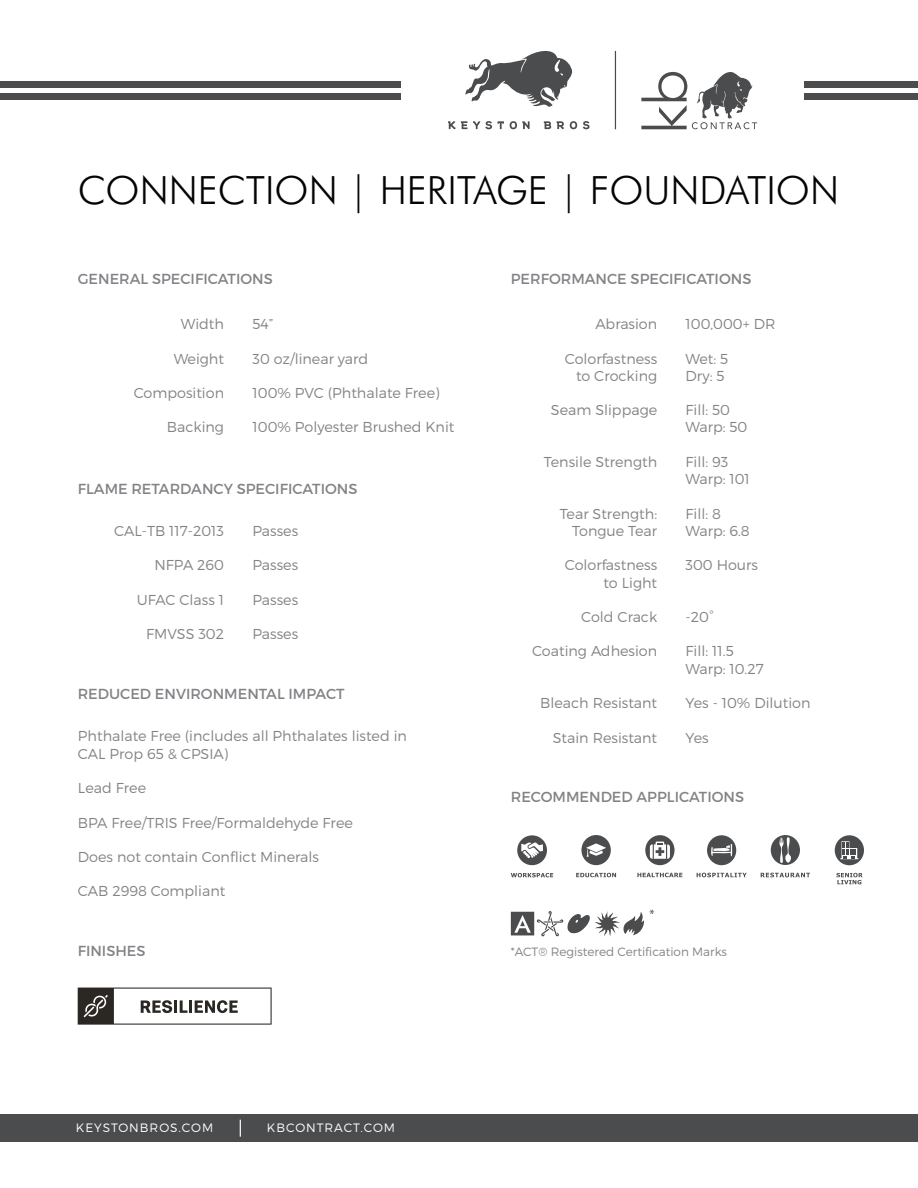
<style>
.page{position:relative;width:918px;height:1188px;background:#fff}
.page>*{position:absolute;margin:0;border:0;box-sizing:border-box;transform-origin:0 0}
.t1{font:300 39px "Futura BT";color:#040503}
.t2{font:14.55px "Montserrat";color:#818386}
.t3{font:300 14.4px/17.2px "Montserrat";color:#818386}
.t4{font:300 12.15px "Montserrat";letter-spacing:.08em;color:#fff}
.t5{font:300 12px "Montserrat";color:#818386}
</style>
<div class="page">
<div style="left:0;top:1115px;width:918px;height:27px;background:#4b4c4d"></div>
<svg style="left:240px;top:1120px;width:1px;height:17px"></svg>
<div style="left:0;top:93px;width:400px;height:6px;background:#4b4c4d"></div>
<div style="left:0;top:81px;width:400px;height:6px;background:#4b4c4d"></div>
<div style="left:805px;top:93px;width:113px;height:6px;background:#4b4c4d"></div>
<div style="left:805px;top:81px;width:113px;height:6px;background:#4b4c4d"></div>
<hr style="left:615px;top:51px;width:1px;height:78px;background:#4b4c4d">
<svg style="left:465px;top:50px;width:107px;height:57px"></svg>
<svg style="left:448px;top:121px;width:44px;height:8px"></svg>
<svg style="left:498px;top:121px;width:6px;height:8px"></svg>
<svg style="left:510px;top:121px;width:20px;height:8px"></svg>
<svg style="left:544px;top:121px;width:7px;height:8px"></svg>
<svg style="left:557px;top:121px;width:7px;height:8px"></svg>
<svg style="left:570px;top:121px;width:7px;height:8px"></svg>
<svg style="left:583px;top:121px;width:7px;height:8px"></svg>
<svg style="left:641px;top:71px;width:116px;height:58px"></svg>
<svg style="left:576px;top:873px;width:40px;height:4px"></svg>
<svg style="left:581px;top:835px;width:30px;height:30px"></svg>
<svg style="left:645px;top:835px;width:30px;height:30px"></svg>
<svg style="left:637px;top:873px;width:45px;height:4px"></svg>
<svg style="left:517px;top:835px;width:30px;height:30px"></svg>
<svg style="left:511px;top:873px;width:42px;height:4px"></svg>
<svg style="left:707px;top:835px;width:29px;height:30px"></svg>
<svg style="left:697px;top:873px;width:50px;height:4px"></svg>
<svg style="left:761px;top:873px;width:49px;height:4px"></svg>
<svg style="left:771px;top:835px;width:29px;height:30px"></svg>
<svg style="left:836px;top:873px;width:27px;height:11px"></svg>
<svg style="left:835px;top:835px;width:29px;height:30px"></svg>
<svg style="left:511px;top:911px;width:133px;height:25px"></svg>
<svg style="left:650px;top:910px;width:4px;height:4px"></svg>
<svg style="left:78px;top:988px;width:194px;height:37px"></svg>
<p class="t1" style="left:78px;top:167px;width:763px">CONNECTION | HERITAGE | FOUNDATION</p>
<p class="t2" style="left:78px;top:270px;width:197px">GENERAL SPECIFICATIONS</p>
<p class="t3" style="left:181px;top:315px;width:45px">Width</p>
<p class="t3" style="left:174px;top:350px;width:52px">Weight</p>
<p class="t3" style="left:134px;top:384px;width:92px">Composition</p>
<p class="t3" style="left:167px;top:419px;width:59px">Backing</p>
<p class="t3" style="left:253px;top:315px;width:22px">54”</p>
<p class="t3" style="left:253px;top:350px;width:117px">30 oz/linear yard</p>
<p class="t3" style="left:253px;top:384px;width:189px">100% PVC (Phthalate Free)</p>
<p class="t3" style="left:253px;top:419px;width:203px">100% Polyester Brushed Knit</p>
<p class="t2" style="left:78px;top:480px;width:281px">FLAME RETARDANCY SPECIFICATIONS</p>
<p class="t3" style="left:114px;top:522px;width:112px">CAL-TB 117-2013</p>
<p class="t3" style="left:154px;top:556px;width:71px">NFPA 260</p>
<p class="t3" style="left:137px;top:591px;width:89px">UFAC Class 1</p>
<p class="t3" style="left:146px;top:625px;width:80px">FMVSS 302</p>
<p class="t3" style="left:252px;top:522px;width:47px">Passes</p>
<p class="t3" style="left:252px;top:556px;width:47px">Passes</p>
<p class="t3" style="left:252px;top:591px;width:47px">Passes</p>
<p class="t3" style="left:252px;top:625px;width:47px">Passes</p>
<p class="t2" style="left:78px;top:685px;width:268px">REDUCED ENVIRONMENTAL IMPACT</p>
<p class="t3" style="left:78px;top:727px;width:331px">Phthalate Free (includes all Phthalates listed in<br>CAL Prop 65 &amp; CPSIA)</p>
<p class="t3" style="left:78px;top:779px;width:70px">Lead Free</p>
<p class="t3" style="left:78px;top:814px;width:276px">BPA Free/TRIS Free/Formaldehyde Free</p>
<p class="t3" style="left:78px;top:848px;width:242px">Does not contain Conflict Minerals</p>
<p class="t3" style="left:78px;top:883px;width:149px">CAB 2998 Compliant</p>
<p class="t2" style="left:78px;top:942px;width:69px">FINISHES</p>
<p class="t2" style="left:511px;top:270px;width:242px">PERFORMANCE SPECIFICATIONS</p>
<p class="t3" style="left:595px;top:315px;width:63px">Abrasion</p>
<p class="t3" style="left:565px;top:350px;width:94px">Colorfastness</p>
<p class="t3" style="left:576px;top:367px;width:83px">to Crocking</p>
<p class="t3" style="left:551px;top:401px;width:108px">Seam Slippage</p>
<p class="t3" style="left:544px;top:453px;width:115px">Tensile Strength</p>
<p class="t3" style="left:560px;top:505px;width:99px">Tear Strength:</p>
<p class="t3" style="left:572px;top:522px;width:87px">Tongue Tear</p>
<p class="t3" style="left:565px;top:556px;width:94px">Colorfastness</p>
<p class="t3" style="left:603px;top:574px;width:55px">to Light</p>
<p class="t3" style="left:581px;top:608px;width:77px">Cold Crack</p>
<p class="t3" style="left:532px;top:642px;width:127px">Coating Adhesion</p>
<p class="t3" style="left:540px;top:694px;width:119px">Bleach Resistant</p>
<p class="t3" style="left:553px;top:729px;width:106px">Stain Resistant</p>
<p class="t3" style="left:686px;top:315px;width:91px">100,000+ DR</p>
<p class="t3" style="left:686px;top:350px;width:44px">Wet: 5</p>
<p class="t3" style="left:686px;top:367px;width:41px">Dry: 5</p>
<p class="t3" style="left:686px;top:401px;width:46px">Fill: 50</p>
<p class="t3" style="left:686px;top:419px;width:63px">Warp: 50</p>
<p class="t3" style="left:686px;top:453px;width:44px">Fill: 93</p>
<p class="t3" style="left:686px;top:470px;width:66px">Warp: 101</p>
<p class="t3" style="left:686px;top:505px;width:37px">Fill: 8</p>
<p class="t3" style="left:686px;top:522px;width:66px">Warp: 6.8</p>
<p class="t3" style="left:686px;top:556px;width:74px">300 Hours</p>
<p class="t3" style="left:686px;top:608px;width:30px">-20°</p>
<p class="t3" style="left:686px;top:642px;width:50px">Fill: 11.5</p>
<p class="t3" style="left:686px;top:660px;width:80px">Warp: 10.27</p>
<p class="t3" style="left:686px;top:694px;width:127px">Yes - 10% Dilution</p>
<p class="t3" style="left:686px;top:729px;width:25px">Yes</p>
<p class="t2" style="left:511px;top:788px;width:235px">RECOMMENDED APPLICATIONS</p>
<p class="t5" style="left:511px;top:944px;width:218px">*ACT® Registered Certification Marks</p>
<p class="t4" style="left:76px;top:1121px;width:139px">KEYSTONBROS.COM</p>
<p class="t4" style="left:267px;top:1121px;width:130px">KBCONTRACT.COM</p>
</div>
